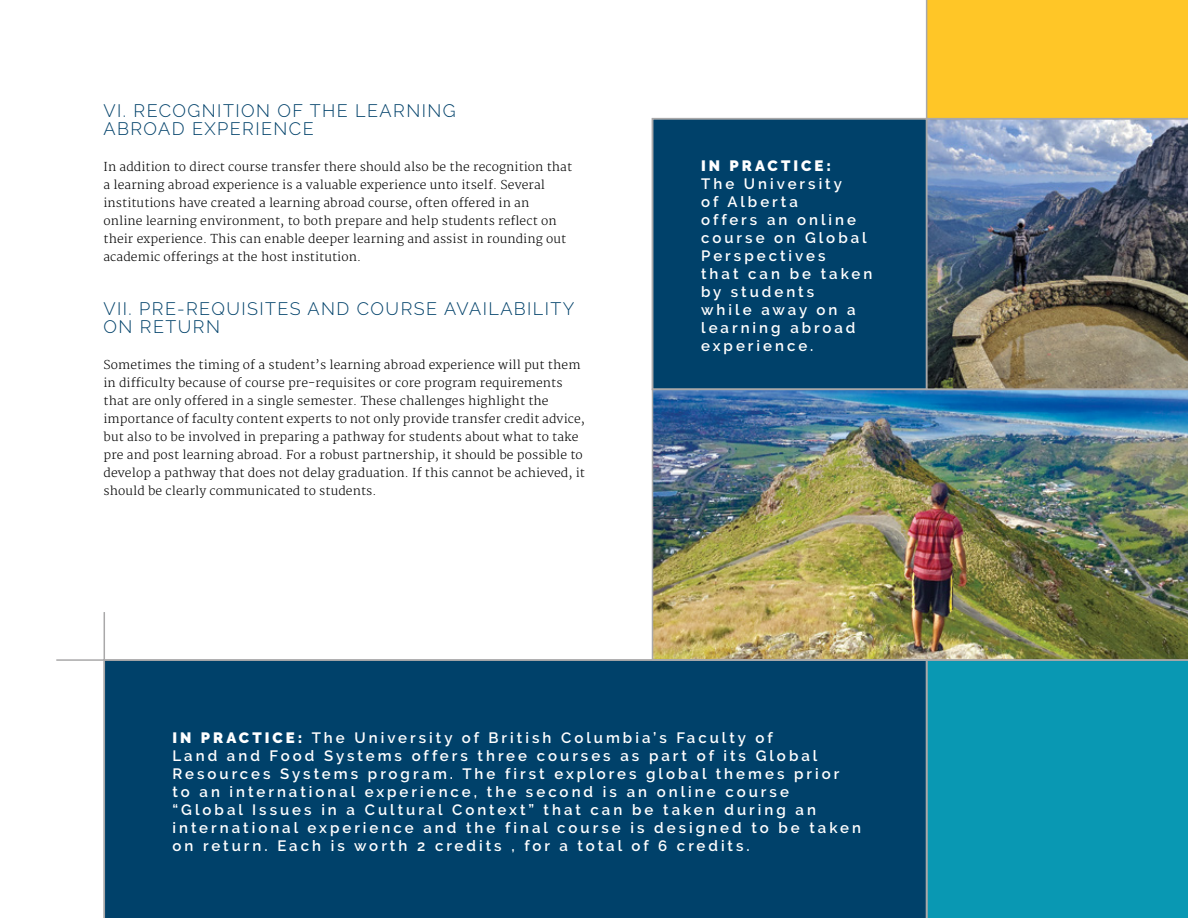
<style>
.page{position:relative;width:1188px;height:918px;background:#fff}
.page>*{position:absolute;margin:0;border:0;box-sizing:border-box;transform-origin:0 0}
.t1{font:300 18px/18px "Raleway";letter-spacing:.08em;color:#00416a}
.t2{font:600 15px/18px "Raleway";letter-spacing:.2em;color:#fff}
.t3{font:900 15px "Raleway";letter-spacing:.2em;color:#fff}
.t4{font:300 12px/18px "Merriweather";letter-spacing:.01em;color:#000}
.s1{font-weight:900}
</style>
<div class="page">
<div style="left:652px;top:118px;width:275px;height:272px;background:#00416a"></div>
<div style="left:926px;top:0;width:262px;height:118px;background:#ffc627"></div>
<div style="left:652px;top:118px;width:275px;height:272px;border:2px solid #a9a8a9"></div>
<img style="left:926px;top:118px;width:262px;height:270px">
<svg style="left:56px;top:612px;width:49px;height:49px"></svg>
<img style="left:651px;top:388px;width:537px;height:271px">
<div style="left:928px;top:659px;width:260px;height:259px;background:#0998b3"></div>
<div style="left:103px;top:659px;width:825px;height:259px;background:#00416a"></div>
<h1 class="t1" style="left:104px;top:102px;width:354px">VI. RECOGNITION OF THE LEARNING<br>ABROAD EXPERIENCE</h1>
<p class="t4" style="left:104px;top:159px;width:470px">In addition to direct course transfer there should also be the recognition that a learning abroad experience is a valuable experience unto itself. Several institutions have created a learning abroad course, often offered in an<br>online learning environment, to both prepare and help students reflect on their experience. This can enable deeper learning and assist in rounding out academic offerings at the host institution.</p>
<h1 class="t1" style="left:104px;top:300px;width:473px">VII. PRE-REQUISITES AND COURSE AVAILABILITY<br>ON RETURN</h1>
<p class="t4" style="left:104px;top:357px;width:483px">Sometimes the timing of a student’s learning abroad experience will put them in difficulty because of course pre-requisites or core program requirements that are only offered in a single semester. These challenges highlight the importance of faculty content experts to not only provide transfer credit advice, but also to be involved in preparing a pathway for students about what to take pre and post learning abroad. For a robust partnership, it should be possible to develop a pathway that does not delay graduation. If this cannot be achieved, it should be clearly communicated to students.</p>
<p class="t3" style="left:701px;top:157px;width:131px">IN PRACTICE:</p>
<p class="t2" style="left:701px;top:175px;width:173px">The University<br>of Alberta<br>offers an online course on Global<br>Perspectives<br>that can be taken by students<br>while away on a learning abroad experience.</p>
<p class="t2" style="left:172px;top:729px;width:690px"><span class="s1">IN PRACTICE:</span> The University of British Columbia’s Faculty of<br>Land and Food Systems offers three courses as part of its Global Resources Systems program. The first explores global themes prior<br>to an international experience, the second is an online course “Global Issues in a Cultural Context” that can be taken during an international experience and the final course is designed to be taken on return. Each is worth 2 credits , for a total of 6 credits.</p>
</div>
